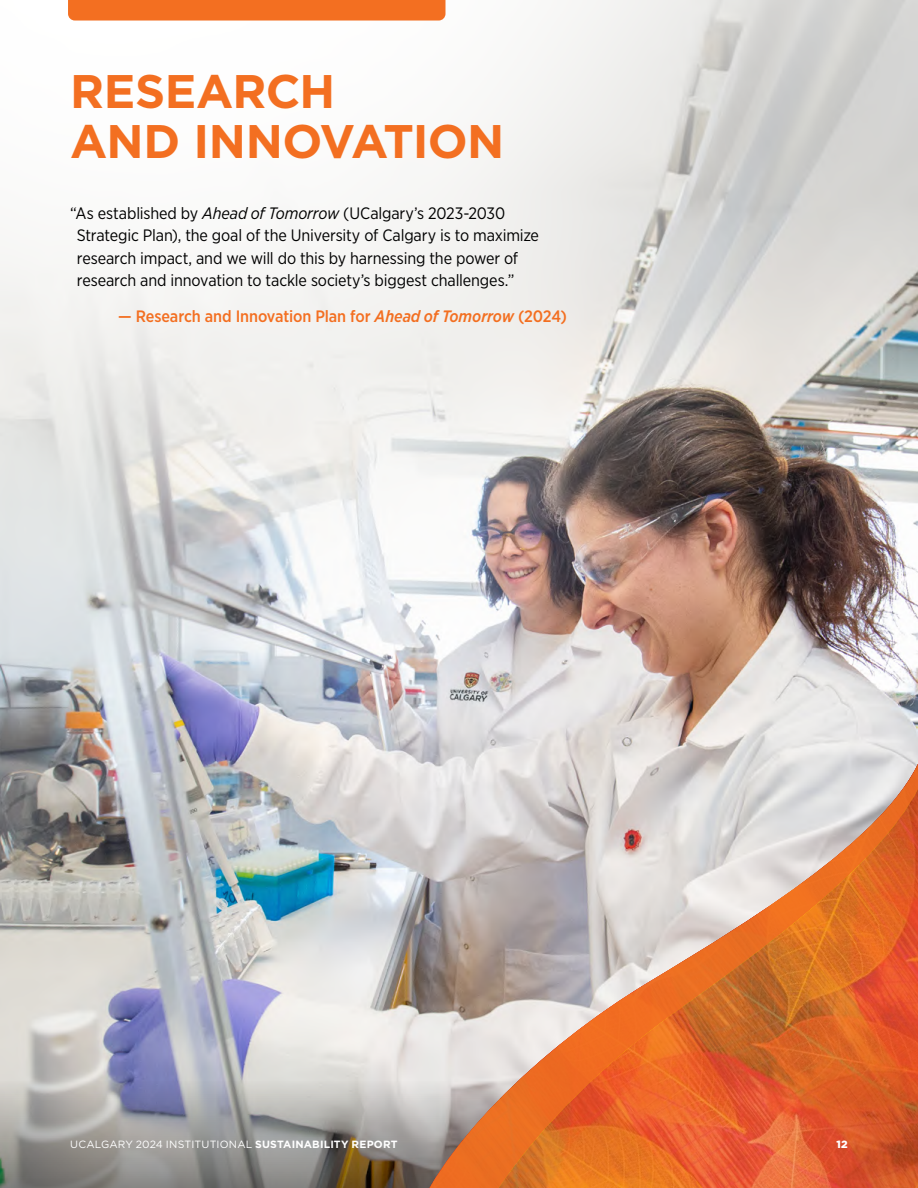
<style>
.page{position:relative;width:918px;height:1188px;background:#fff}
.page>*{position:absolute;margin:0;border:0;box-sizing:border-box;transform-origin:0 0}
.t1{font:700 47.1px/50.4px "Gotham";letter-spacing:-.015em;color:#f36f21}
.t2{font:16.5px/22.5px "Gotham Narrow";letter-spacing:-.01em;color:#000}
.t3{font:500 16.5px "Gotham Narrow";letter-spacing:-.01em;color:#f36f21}
.t4{font:10.5px "Gotham";letter-spacing:.015em;color:#fff}
.t5{font:900 10.5px "Gotham";color:#fff}
.s1{font-style:italic}
.s2{font-weight:700}
</style>
<div class="page">
<img style="left:0;top:0;width:918px;height:1080px">
<svg style="left:0;top:1080px;width:407px;height:108px;background:#989694"></svg>
<img style="left:407px;top:647px;width:511px;height:70px">
<svg style="left:407px;top:717px;width:46px;height:471px;background:#bbb5b2"></svg>
<div style="left:68px;top:0;width:378px;height:21px;background:#f36f21"></div>
<svg style="left:453px;top:657px;width:465px;height:64px;background:#d9d1cd"></svg>
<svg style="left:453px;top:721px;width:465px;height:467px;background:#da9b7c"></svg>
<h1 class="t1" style="left:70px;top:66px;width:436px">RESEARCH<br>AND INNOVATION</h1>
<p class="t2" style="left:77px;top:201px;width:464px;text-indent:-7px">“As established by <span class="s1">Ahead of Tomorrow</span> (UCalgary’s 2023-2030<br>Strategic Plan), the goal of the University of Calgary is to maximize research impact, and we will do this by harnessing the power of research and innovation to tackle society’s biggest challenges.”</p>
<p class="t3" style="left:118px;top:306px;width:450px">— Research and Innovation Plan for <span class="s1">Ahead of Tomorrow</span> (2024)</p>
<p class="t4" style="left:70px;top:1137px;width:329px">UCALGARY 2024 INSTITUTIONAL <span class="s2">SUSTAINABILITY REPORT</span></p>
<p class="t5" style="left:837px;top:1137px;width:13px">12</p>
</div>
